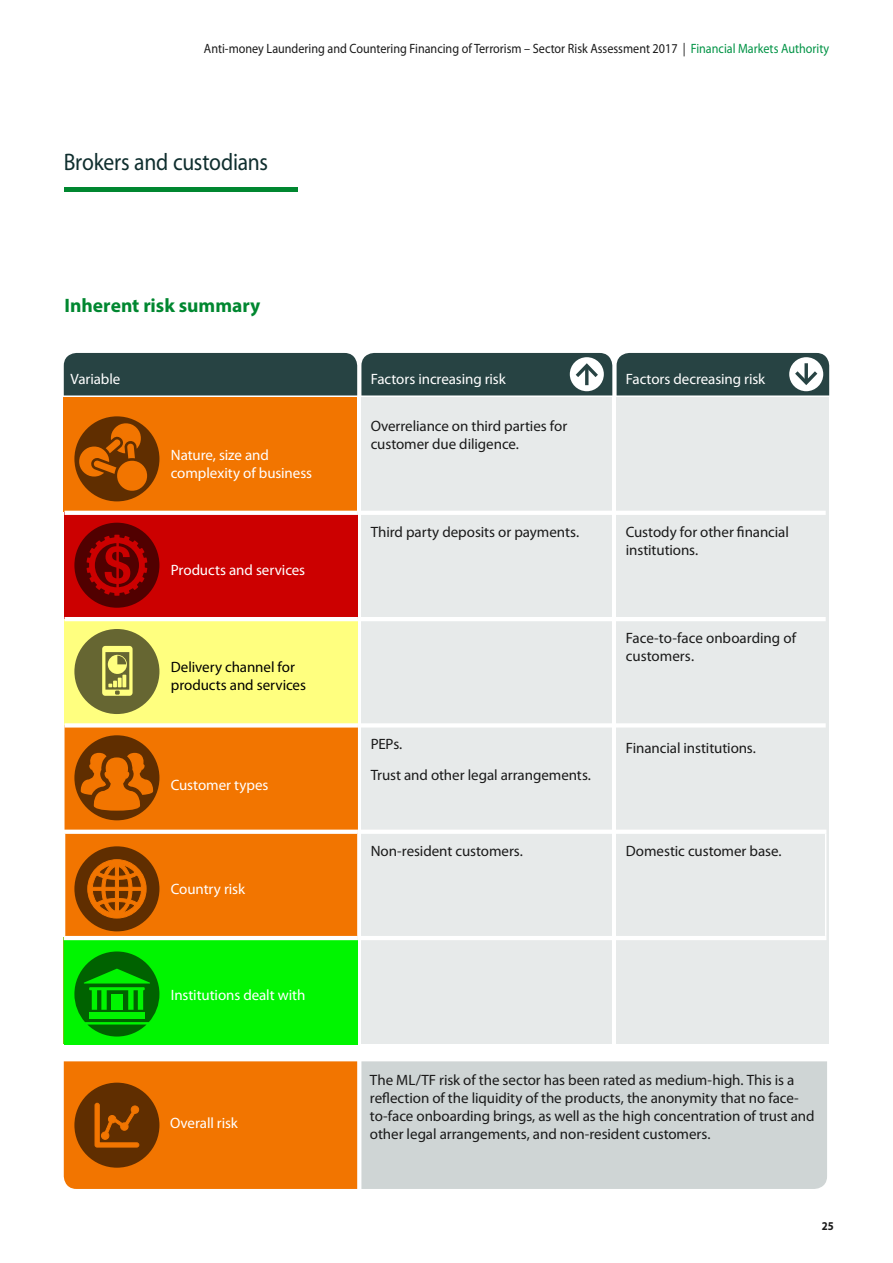
<style>
.page{position:relative;width:893px;height:1263px;background:#fff}
.page>*{position:absolute;margin:0;border:0;box-sizing:border-box;transform-origin:0 0}
.t1{font:24px "Myriad Pro";letter-spacing:-.01em;color:#0f2e2e;scale:.9 1}
.t2{font:700 19.5px "Myriad Pro";color:#008730}
.t3{font:15px/18px "Myriad Pro";letter-spacing:-.005em;color:#1a1a1a}
.t4{font:15px/18px "Myriad Pro";letter-spacing:-.005em;color:#fff}
.t5{font:15px/18px "Myriad Pro";letter-spacing:-.005em;color:#000}
.t6{font:13.5px "Myriad Pro";color:#1a1a1a;scale:.9 1}
.t7{font:700 12px "Myriad Pro";color:#1a1a1a;scale:.9 1}
.s1{color:#009345}
</style>
<div class="page">
<hr style="left:64px;top:187px;width:234px;height:4px;background:#008730">
<div style="left:361px;top:1061px;width:466px;height:128px;background:#cfd5d5"></div>
<div style="left:361px;top:398px;width:251px;height:646px;background:#e7eaea"></div>
<div style="left:617px;top:398px;width:212px;height:646px;background:#e7eaea"></div>
<div style="left:64px;top:398px;width:293px;height:114px;background:#f27500"></div>
<svg style="left:64px;top:1061px;width:293px;height:128px;background:#de6c01"></svg>
<svg style="left:64px;top:353px;width:765px;height:42px;background:#344e4e"></svg>
<div style="left:65px;top:513px;width:293px;height:106px;background:#c00"></div>
<div style="left:65px;top:619px;width:293px;height:106px;background:#ffff7f"></div>
<div style="left:65px;top:727px;width:293px;height:209px;background:#f27500"></div>
<div style="left:65px;top:938px;width:293px;height:106px;background:#00f500"></div>
<svg style="left:65px;top:511px;width:293px;height:4px"></svg>
<hr style="left:358px;top:511px;width:255px;height:4px;background:#fff">
<hr style="left:613px;top:511px;width:213px;height:4px;background:#fff">
<hr style="left:65px;top:617px;width:293px;height:4px;background:#fff">
<hr style="left:358px;top:617px;width:255px;height:4px;background:#fff">
<hr style="left:613px;top:617px;width:213px;height:4px;background:#fff">
<svg style="left:65px;top:723px;width:293px;height:4px"></svg>
<hr style="left:358px;top:723px;width:255px;height:4px;background:#fff">
<hr style="left:613px;top:723px;width:213px;height:4px;background:#fff">
<svg style="left:64px;top:830px;width:294px;height:4px"></svg>
<hr style="left:358px;top:830px;width:255px;height:4px;background:#fff">
<hr style="left:613px;top:830px;width:213px;height:4px;background:#fff">
<hr style="left:357px;top:834px;width:2px;height:102px;background:#fff">
<hr style="left:825px;top:834px;width:1px;height:102px;background:#fff">
<hr style="left:64px;top:936px;width:294px;height:4px;background:#fff">
<hr style="left:358px;top:936px;width:255px;height:4px;background:#fff">
<hr style="left:613px;top:936px;width:213px;height:4px;background:#fff">
<div style="left:74px;top:735px;width:85px;height:85px;background:#602e00;border-radius:50%"></div>
<svg style="left:80px;top:753px;width:73px;height:58px"></svg>
<div style="left:74px;top:416px;width:85px;height:85px;background:#602e00;border-radius:50%"></div>
<svg style="left:79px;top:423px;width:68px;height:68px"></svg>
<div style="left:74px;top:629px;width:85px;height:85px;background:#666632;border-radius:50%"></div>
<svg style="left:102px;top:646px;width:31px;height:50px"></svg>
<div style="left:74px;top:523px;width:85px;height:85px;background:#510000;border-radius:50%"></div>
<svg style="left:87px;top:535px;width:60px;height:61px"></svg>
<div style="left:74px;top:846px;width:85px;height:85px;background:#602e00;border-radius:50%"></div>
<svg style="left:87px;top:859px;width:60px;height:60px"></svg>
<svg style="left:74px;top:951px;width:85px;height:85px"></svg>
<p class="t6" style="left:204px;top:43px;width:696px">Anti-money Laundering and Countering Financing of Terrorism – Sector Risk Assessment 2017 | <span class="s1">Financial Markets Authority</span></p>
<h1 class="t1" style="left:64px;top:152px;width:228px">Brokers and custodians</h1>
<h2 class="t2" style="left:65px;top:298px;width:197px">Inherent risk summary</h2>
<p class="t4" style="left:71px;top:372px;width:51px">Variable</p>
<p class="t4" style="left:371px;top:372px;width:137px">Factors increasing risk</p>
<p class="t4" style="left:626px;top:372px;width:141px">Factors decreasing risk</p>
<p class="t4" style="left:171px;top:447px;width:143px">Nature, size and complexity of business</p>
<p class="t4" style="left:171px;top:562px;width:136px">Products and services</p>
<p class="t5" style="left:171px;top:659px;width:137px">Delivery channel for products and services</p>
<p class="t4" style="left:171px;top:777px;width:99px">Customer types</p>
<p class="t4" style="left:171px;top:881px;width:76px">Country risk</p>
<p class="t4" style="left:171px;top:987px;width:136px">Institutions dealt with</p>
<p class="t4" style="left:170px;top:1115px;width:69px">Overall risk</p>
<p class="t3" style="left:371px;top:418px;width:198px">Overreliance on third parties for customer due diligence.</p>
<p class="t3" style="left:371px;top:524px;width:210px">Third party deposits or payments.</p>
<p class="t3" style="left:626px;top:524px;width:165px">Custody for other financial institutions.</p>
<p class="t3" style="left:626px;top:630px;width:172px">Face-to-face onboarding of customers.</p>
<p class="t3" style="left:371px;top:730px;width:222px;line-height:30.8px">PEPs.<br>Trust and other legal arrangements.</p>
<p class="t3" style="left:626px;top:740px;width:132px">Financial institutions.</p>
<p class="t3" style="left:371px;top:843px;width:154px">Non-resident customers.</p>
<p class="t3" style="left:626px;top:843px;width:157px">Domestic customer base.</p>
<p class="t3" style="left:370px;top:1073px;width:446px">The ML/TF risk of the sector has been rated as medium-high. This is a reflection of the liquidity of the products, the anonymity that no face&shy;to-face onboarding brings, as well as the high concentration of trust and other legal arrangements, and non-resident customers.</p>
<p class="t7" style="left:822px;top:1221px;width:15px">25</p>
</div>
